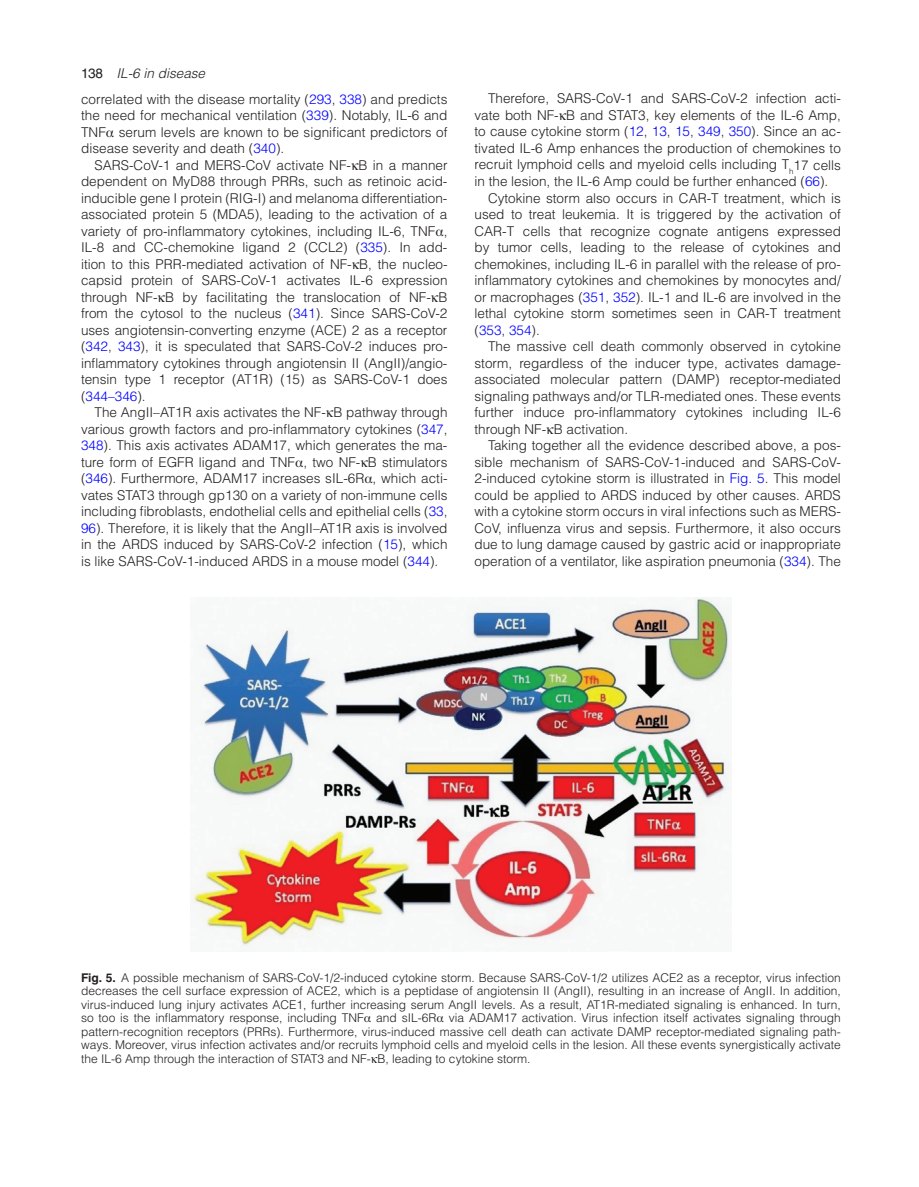
<style>
.page{position:relative;width:919px;height:1187px;background:#fff}
.page>*{position:absolute;margin:0;border:0;box-sizing:border-box;transform-origin:0 0}
.t1{font:300 13.5px/16.5px "Helvetica LT Std";color:#231f20;text-align:justify}
.t2{font:italic 300 13.5px "Helvetica LT Std";color:#231f20}
.t3{font:300 13.5px "Helvetica LT Std";color:#00f}
.t4{font:300 12px/13.5px "Helvetica LT Std";color:#231f20;text-align:justify}
.s1{font-weight:400;font-style:normal}
.s2{color:#00f}
.s3{font-family:"Gandhari Unicode";font-weight:400}
.s4{color:#231f20}
.s5{font-weight:700}
</style>
<div class="page">
<img style="left:191px;top:597px;width:540px;height:354px">
<p class="t2" style="left:81px;top:65px;width:126px"><span class="s1">138</span> IL-6 in disease</p>
<p class="t1" style="left:81px;top:90px;width:368px">correlated with the disease mortality (<span class="s2">293</span>, <span class="s2">338</span>) and predicts the need for mechanical ventilation (<span class="s2">339</span>). Notably, IL-6 and TNF<span class="s3">α</span> serum levels are known to be significant predictors of disease severity and death (<span class="s2">340</span>).</p>
<p class="t1" style="left:81px;top:156px;width:368px;text-indent:14px">SARS-CoV-1 and MERS-CoV activate NF-<span class="s3">κ</span>B in a manner dependent on MyD88 through PRRs, such as retinoic acid&shy;inducible gene I protein (RIG-I) and melanoma differentiation&shy;associated protein 5 (MDA5), leading to the activation of a variety of pro-inflammatory cytokines, including IL-6, TNF<span class="s3">α</span>, IL-8 and CC-chemokine ligand 2 (CCL2) (<span class="s2">335</span>). In add&shy;ition to this PRR-mediated activation of NF-<span class="s3">κ</span>B, the nucleo&shy;capsid protein of SARS-CoV-1 activates IL-6 expression through NF-<span class="s3">κ</span>B by facilitating the translocation of NF-<span class="s3">κ</span>B from the cytosol to the nucleus (<span class="s2">341</span>). Since SARS-CoV-2 uses angiotensin-converting enzyme (ACE) 2 as a receptor (<span class="s2">342</span>, <span class="s2">343</span>), it is speculated that SARS-CoV-2 induces pro&shy;inflammatory cytokines through angiotensin II (AngII)/angio&shy;tensin type 1 receptor (AT1R) (15) as SARS-CoV-1 does (<span class="s2">344–346</span>).</p>
<p class="t1" style="left:81px;top:404px;width:368px;text-indent:14px">The AngII–AT1R axis activates the NF-<span class="s3">κ</span>B pathway through various growth factors and pro-inflammatory cytokines (<span class="s2">347</span>, <span class="s2">348</span>). This axis activates ADAM17, which generates the ma&shy;ture form of EGFR ligand and TNF<span class="s3">α</span>, two NF-<span class="s3">κ</span>B stimulators (<span class="s2">346</span>). Furthermore, ADAM17 increases sIL-6R<span class="s3">α</span>, which acti&shy;vates STAT3 through gp130 on a variety of non-immune cells including fibroblasts, endothelial cells and epithelial cells (<span class="s2">33</span>, <span class="s2">96</span>). Therefore, it is likely that the AngII–AT1R axis is involved in the ARDS induced by SARS-CoV-2 infection (<span class="s2">15</span>), which is like SARS-CoV-1-induced ARDS in a mouse model (<span class="s2">344</span>).</p>
<p class="t1" style="left:488px;top:90px;width:354px">Therefore, SARS-CoV-1 and SARS-CoV-2 infection acti-</p>
<p class="t1" style="left:474px;top:107px;width:368px">vate both NF-<span class="s3">κ</span>B and STAT3, key elements of the IL-6 Amp,</p>
<p class="t1" style="left:474px;top:123px;width:368px">to cause cytokine storm (<span class="s2">12</span>, <span class="s2">13</span>, <span class="s2">15</span>, <span class="s2">349</span>, <span class="s2">350</span>). Since an ac-</p>
<p class="t1" style="left:474px;top:140px;width:368px">tivated IL-6 Amp enhances the production of chemokines to</p>
<p class="t1" style="left:474px;top:156px;width:368px">recruit lymphoid cells and myeloid cells including T<sub>h</sub>17 cells</p>
<p class="t1" style="left:474px;top:173px;width:355px">in the lesion, the IL-6 Amp could be further enhanced (<span class="s2">66</span>).</p>
<p class="t1" style="left:488px;top:189px;width:354px">Cytokine storm also occurs in CAR-T treatment, which is</p>
<p class="t1" style="left:474px;top:206px;width:368px">used to treat leukemia. It is triggered by the activation of</p>
<p class="t1" style="left:474px;top:222px;width:368px">CAR-T cells that recognize cognate antigens expressed</p>
<p class="t1" style="left:474px;top:239px;width:368px">by tumor cells, leading to the release of cytokines and</p>
<p class="t1" style="left:474px;top:255px;width:368px">chemokines, including IL-6 in parallel with the release of pro-</p>
<p class="t1" style="left:474px;top:272px;width:368px">inflammatory cytokines and chemokines by monocytes and/</p>
<p class="t1" style="left:474px;top:288px;width:368px">or macrophages (<span class="s2">351</span>, <span class="s2">352</span>). IL-1 and IL-6 are involved in the</p>
<p class="t1" style="left:474px;top:305px;width:368px">lethal cytokine storm sometimes seen in CAR-T treatment</p>
<p class="t3" style="left:474px;top:321px;width:67px"><span class="s4">(</span>353<span class="s4">,</span> 354<span class="s4">).</span></p>
<p class="t1" style="left:488px;top:338px;width:354px">The massive cell death commonly observed in cytokine</p>
<p class="t1" style="left:474px;top:354px;width:368px">storm, regardless of the inducer type, activates damage-</p>
<p class="t1" style="left:474px;top:371px;width:368px">associated molecular pattern (DAMP) receptor-mediated</p>
<p class="t1" style="left:474px;top:387px;width:368px">signaling pathways and/or TLR-mediated ones. These events</p>
<p class="t1" style="left:474px;top:404px;width:368px">further induce pro-inflammatory cytokines including IL-6</p>
<p class="t1" style="left:474px;top:420px;width:155px">through NF-<span class="s3">κ</span>B activation.</p>
<p class="t1" style="left:488px;top:437px;width:354px">Taking together all the evidence described above, a pos-</p>
<p class="t1" style="left:474px;top:453px;width:368px">sible mechanism of SARS-CoV-1-induced and SARS-CoV-</p>
<p class="t1" style="left:474px;top:470px;width:368px">2-induced cytokine storm is illustrated in <span class="s2">Fig. 5</span>. This model</p>
<p class="t1" style="left:474px;top:486px;width:368px">could be applied to ARDS induced by other causes. ARDS</p>
<p class="t1" style="left:474px;top:503px;width:368px">with a cytokine storm occurs in viral infections such as MERS-</p>
<p class="t1" style="left:474px;top:519px;width:368px">CoV, influenza virus and sepsis. Furthermore, it also occurs</p>
<p class="t1" style="left:474px;top:536px;width:368px">due to lung damage caused by gastric acid or inappropriate</p>
<p class="t1" style="left:474px;top:552px;width:368px">operation of a ventilator, like aspiration pneumonia (<span class="s2">334</span>). The</p>
<p class="t4" style="left:81px;top:970px;width:761px"><span class="s5">Fig. 5.</span> A possible mechanism of SARS-CoV-1/2-induced cytokine storm. Because SARS-CoV-1/2 utilizes ACE2 as a receptor, virus infection decreases the cell surface expression of ACE2, which is a peptidase of angiotensin II (AngII), resulting in an increase of AngII. In addition, virus-induced lung injury activates ACE1, further increasing serum AngII levels. As a result, AT1R-mediated signaling is enhanced. In turn, so too is the inflammatory response, including TNF<span class="s3">α</span> and sIL-6R<span class="s3">α</span> via ADAM17 activation. Virus infection itself activates signaling through pattern-recognition receptors (PRRs). Furthermore, virus-induced massive cell death can activate DAMP receptor-mediated signaling path&shy;ways. Moreover, virus infection activates and/or recruits lymphoid cells and myeloid cells in the lesion. All these events synergistically activate the IL-6 Amp through the interaction of STAT3 and NF-<span class="s3">κ</span>B, leading to cytokine storm.</p>
</div>
